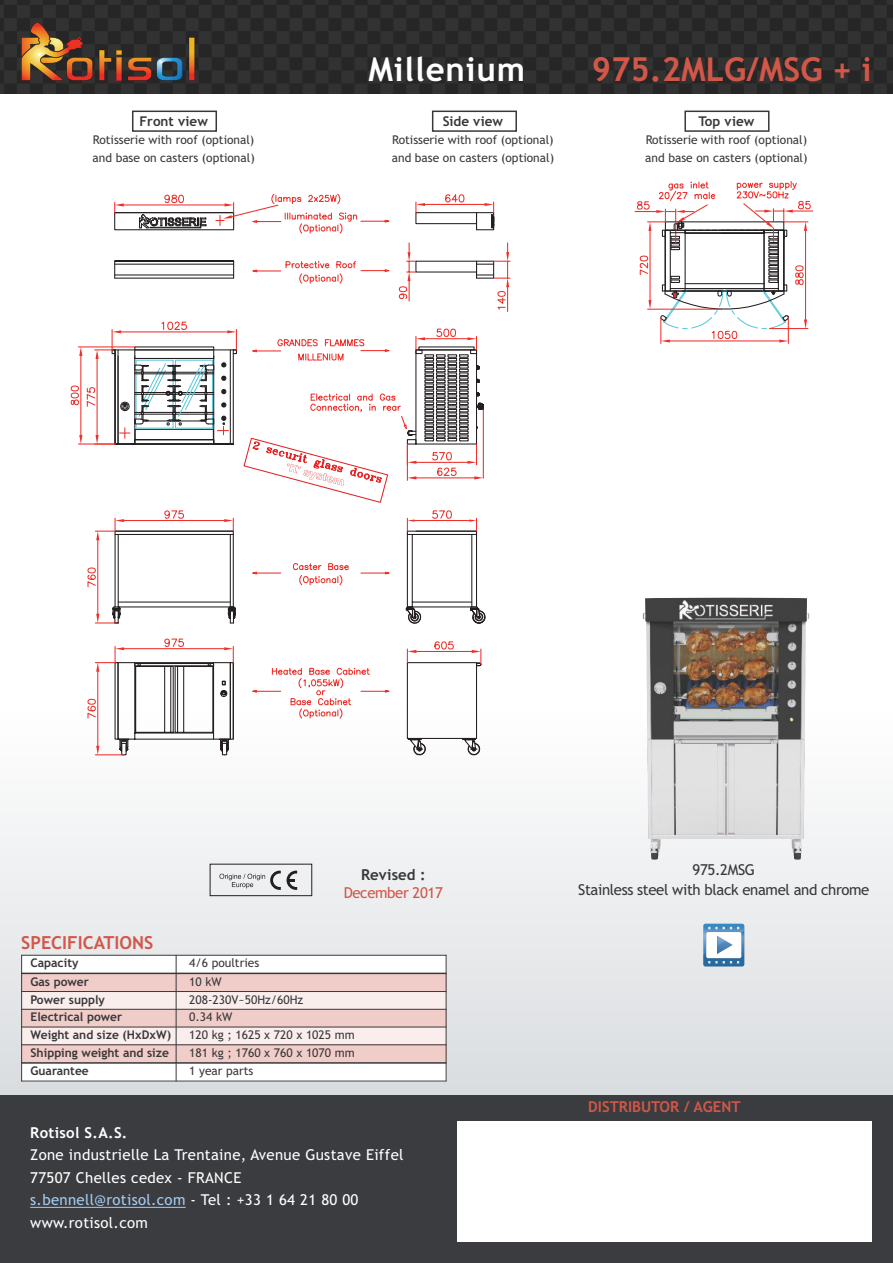
<style>
.page{position:relative;width:893px;height:1263px;background:#fff}
.page>*{position:absolute;margin:0;border:0;box-sizing:border-box;transform-origin:0 0}
.t1{font:700 33px "Trebuchet MS";color:#d15749}
.t2{font:700 33px "Trebuchet MS";letter-spacing:.025em;color:#fff}
.t3{font:700 18px "Trebuchet MS";color:#d15749}
.t4{font:15px/22.5px "Trebuchet MS";letter-spacing:.02em;color:#fff}
.t5{font:15px/19.5px "Trebuchet MS";letter-spacing:-.025em;color:#39383a;text-align:center}
.t6{font:700 15px "Trebuchet MS";color:#d15749}
.t7{font:700 15px "Trebuchet MS";letter-spacing:.02em;color:#fff}
.t8{font:15px "Trebuchet MS";letter-spacing:-.025em;color:#d15749}
.t9{font:700 15px "Trebuchet MS";color:#39383a}
.t10{font:700 13.5px "Trebuchet MS";color:#39383a}
.t11{font:12px/18px "Trebuchet MS";color:#39383a}
.t12{font:700 12px "Trebuchet MS";color:#39383a}
.s1{color:#a6cbef}
</style>
<div class="page">
<div style="left:0;top:706px;width:893px;height:389px;background:linear-gradient(to bottom,#fefefe,#d9dddf)"></div>
<div style="left:0;top:0;width:893px;height:94px;background:#2c2c2c"></div>
<svg style="left:189px;top:37px;width:6px;height:44px"></svg>
<svg style="left:128px;top:57px;width:55px;height:24px"></svg>
<svg style="left:99px;top:50px;width:23px;height:31px"></svg>
<svg style="left:21px;top:22px;width:72px;height:59px"></svg>
<div style="left:0;top:1095px;width:893px;height:168px;background:#3a3c3f"></div>
<div style="left:457px;top:1121px;width:415px;height:121px;background:#fff"></div>
<hr style="left:30px;top:1207px;width:156px;height:1px;background:#a6cbef">
<div style="left:21px;top:955px;width:155px;height:18px;background:#fff"></div>
<div style="left:176px;top:955px;width:270px;height:18px;background:#fff"></div>
<div style="left:21px;top:973px;width:155px;height:18px;background:#f1cdc9"></div>
<div style="left:176px;top:973px;width:270px;height:18px;background:#f1cdc9"></div>
<div style="left:21px;top:991px;width:155px;height:18px;background:#faeeed"></div>
<div style="left:176px;top:991px;width:270px;height:18px;background:#faeeed"></div>
<div style="left:21px;top:1009px;width:155px;height:18px;background:#f1cdc9"></div>
<div style="left:176px;top:1009px;width:270px;height:18px;background:#f1cdc9"></div>
<div style="left:21px;top:1027px;width:155px;height:18px;background:#faeeed"></div>
<div style="left:176px;top:1027px;width:270px;height:18px;background:#faeeed"></div>
<div style="left:21px;top:1045px;width:155px;height:18px;background:#f1cdc9"></div>
<div style="left:176px;top:1045px;width:270px;height:18px;background:#f1cdc9"></div>
<div style="left:21px;top:1063px;width:155px;height:18px;background:#fff"></div>
<div style="left:176px;top:1063px;width:270px;height:18px;background:#fff"></div>
<hr style="left:21px;top:955px;width:1px;height:126px;background:#39383a">
<hr style="left:176px;top:955px;width:1px;height:126px;background:#39383a">
<hr style="left:446px;top:955px;width:1px;height:126px;background:#39383a">
<hr style="left:21px;top:955px;width:425px;height:1px;background:#39383a">
<hr style="left:21px;top:973px;width:425px;height:1px;background:#39383a">
<hr style="left:21px;top:991px;width:425px;height:1px;background:#39383a">
<hr style="left:21px;top:1009px;width:425px;height:1px;background:#39383a">
<hr style="left:21px;top:1027px;width:425px;height:1px;background:#39383a">
<hr style="left:21px;top:1044px;width:425px;height:1px;background:#39383a">
<hr style="left:21px;top:1062px;width:425px;height:2px;background:#39383a">
<hr style="left:21px;top:1081px;width:425px;height:1px;background:#39383a">
<div style="left:407px;top:662px;width:70px;height:77px;border:1px solid #231f20"></div>
<svg style="left:408px;top:738px;width:18px;height:18px"></svg>
<hr style="left:416px;top:651px;width:56px;height:1px;background:#ee2f2a">
<svg style="left:407px;top:649px;width:9px;height:14px"></svg>
<svg style="left:462px;top:649px;width:20px;height:107px"></svg>
<svg style="left:434px;top:641px;width:20px;height:9px"></svg>
<svg style="left:405px;top:510px;width:81px;height:114px"></svg>
<svg style="left:415px;top:194px;width:80px;height:37px"></svg>
<hr style="left:136px;top:666px;width:37px;height:1px;background:#231f20">
<hr style="left:212px;top:666px;width:1px;height:66px;background:#231f20">
<hr style="left:213px;top:663px;width:1px;height:76px;background:#231f20">
<hr style="left:175px;top:666px;width:1px;height:66px;background:#231f20">
<hr style="left:177px;top:666px;width:1px;height:66px;background:#231f20">
<hr style="left:183px;top:666px;width:1px;height:66px;background:#231f20">
<svg style="left:219px;top:738px;width:11px;height:17px"></svg>
<hr style="left:175px;top:666px;width:38px;height:1px;background:#231f20">
<div style="left:134px;top:663px;width:80px;height:3px;border:1px solid #231f20"></div>
<svg style="left:220px;top:681px;width:8px;height:16px"></svg>
<div style="left:230px;top:662px;width:4px;height:78px;border:1px solid #231f20"></div>
<div style="left:115px;top:662px;width:4px;height:78px;border:1px solid #231f20"></div>
<hr style="left:233px;top:663px;width:1px;height:76px;background:#231f20">
<svg style="left:207px;top:663px;width:5px;height:3px"></svg>
<svg style="left:137px;top:663px;width:5px;height:3px"></svg>
<hr style="left:118px;top:662px;width:112px;height:1px;background:#231f20">
<hr style="left:118px;top:739px;width:112px;height:1px;background:#231f20">
<hr style="left:135px;top:732px;width:79px;height:1px;background:#231f20">
<hr style="left:118px;top:663px;width:1px;height:76px;background:#231f20">
<hr style="left:135px;top:666px;width:1px;height:66px;background:#231f20">
<hr style="left:134px;top:663px;width:1px;height:76px;background:#231f20">
<hr style="left:173px;top:666px;width:1px;height:66px;background:#231f20">
<hr style="left:170px;top:666px;width:1px;height:66px;background:#231f20">
<hr style="left:164px;top:666px;width:1px;height:66px;background:#231f20">
<svg style="left:244px;top:667px;width:153px;height:52px"></svg>
<hr style="left:97px;top:672px;width:1px;height:74px;background:#ee2f2a">
<svg style="left:95px;top:738px;width:35px;height:18px"></svg>
<svg style="left:87px;top:698px;width:10px;height:21px"></svg>
<hr style="left:124px;top:648px;width:100px;height:1px;background:#ee2f2a">
<svg style="left:95px;top:646px;width:29px;height:26px"></svg>
<svg style="left:224px;top:646px;width:10px;height:17px"></svg>
<svg style="left:164px;top:638px;width:20px;height:9px"></svg>
<svg style="left:292px;top:563px;width:57px;height:23px"></svg>
<svg style="left:252px;top:571px;width:29px;height:4px"></svg>
<svg style="left:360px;top:571px;width:30px;height:4px"></svg>
<svg style="left:87px;top:510px;width:149px;height:113px"></svg>
<svg style="left:243px;top:328px;width:241px;height:175px"></svg>
<svg style="left:71px;top:321px;width:166px;height:123px"></svg>
<hr style="left:115px;top:260px;width:119px;height:2px;background:#231f20">
<svg style="left:233px;top:262px;width:1px;height:16px"></svg>
<svg style="left:114px;top:261px;width:1px;height:17px"></svg>
<hr style="left:115px;top:278px;width:119px;height:1px;background:#231f20">
<hr style="left:115px;top:264px;width:119px;height:1px;background:#231f20">
<hr style="left:115px;top:274px;width:119px;height:1px;background:#231f20">
<svg style="left:252px;top:243px;width:258px;height:69px"></svg>
<svg style="left:114px;top:193px;width:276px;height:41px"></svg>
<hr style="left:793px;top:210px;width:20px;height:2px;background:#ee2f2a">
<svg style="left:635px;top:181px;width:176px;height:162px"></svg>
<img style="left:643px;top:597px;width:166px;height:263px">
<svg style="left:287px;top:871px;width:10px;height:19px"></svg>
<svg style="left:219px;top:871px;width:62px;height:19px"></svg>
<div style="left:210px;top:864px;width:102px;height:32px;border:1px solid #231f20"></div>
<div style="left:132px;top:111px;width:85px;height:21px;border:2px solid #39383a"></div>
<div style="left:684px;top:111px;width:85px;height:21px;border:2px solid #39383a"></div>
<div style="left:432px;top:111px;width:85px;height:21px;border:2px solid #39383a"></div>
<svg style="left:703px;top:924px;width:41px;height:42px"></svg>
<p class="t10" style="left:139px;top:114px;width:70px">Front view</p>
<p class="t11" style="left:92px;top:131px;width:164px">Rotisserie with roof (optional) and base on casters (optional)</p>
<h1 class="t2" style="left:369px;top:50px;width:158px">Millenium</h1>
<h1 class="t1" style="left:592px;top:50px;width:281px">975.2MLG/MSG + i</h1>
<p class="t10" style="left:443px;top:114px;width:62px">Side view</p>
<p class="t11" style="left:392px;top:131px;width:164px">Rotisserie with roof (optional) and base on casters (optional)</p>
<p class="t10" style="left:698px;top:114px;width:58px">Top view</p>
<p class="t11" style="left:645px;top:131px;width:164px">Rotisserie with roof (optional) and base on casters (optional)</p>
<p class="t9" style="left:361px;top:866px;width:66px">Revised :</p>
<p class="t8" style="left:344px;top:884px;width:101px">December 2017</p>
<p class="t5" style="left:578px;top:860px;width:293px">975.2MSG<br>Stainless steel with black enamel and chrome</p>
<h2 class="t3" style="left:21px;top:932px;width:134px">SPECIFICATIONS</h2>
<p class="t12" style="left:31px;top:956px;width:50px">Capacity</p>
<p class="t11" style="left:189px;top:954px;width:71px">4/6 poultries</p>
<p class="t12" style="left:31px;top:975px;width:60px">Gas power</p>
<p class="t11" style="left:189px;top:973px;width:34px">10 kW</p>
<p class="t12" style="left:31px;top:992px;width:76px">Power supply</p>
<p class="t11" style="left:189px;top:990px;width:116px">208-230V~50Hz/60Hz</p>
<p class="t12" style="left:31px;top:1010px;width:93px">Electrical power</p>
<p class="t11" style="left:189px;top:1008px;width:45px">0.34 kW</p>
<p class="t12" style="left:31px;top:1028px;width:142px">Weight and size (HxDxW)</p>
<p class="t11" style="left:189px;top:1026px;width:167px">120 kg ; 1625 x 720 x 1025 mm</p>
<p class="t12" style="left:31px;top:1046px;width:140px">Shipping weight and size</p>
<p class="t11" style="left:189px;top:1044px;width:167px">181 kg ; 1760 x 760 x 1070 mm</p>
<p class="t12" style="left:31px;top:1064px;width:60px">Guarantee</p>
<p class="t11" style="left:189px;top:1062px;width:66px">1 year parts</p>
<p class="t7" style="left:30px;top:1124px;width:99px">Rotisol S.A.S.</p>
<p class="t4" style="left:30px;top:1144px;width:375px">Zone industrielle La Trentaine, Avenue Gustave Eiffel 77507 Chelles cedex - FRANCE<br><span class="s1">s.bennell@rotisol.com</span> - Tel : +33 1 64 21 80 00 www.rotisol.com</p>
<p class="t6" style="left:588px;top:1098px;width:154px">DISTRIBUTOR / AGENT</p>
</div>
